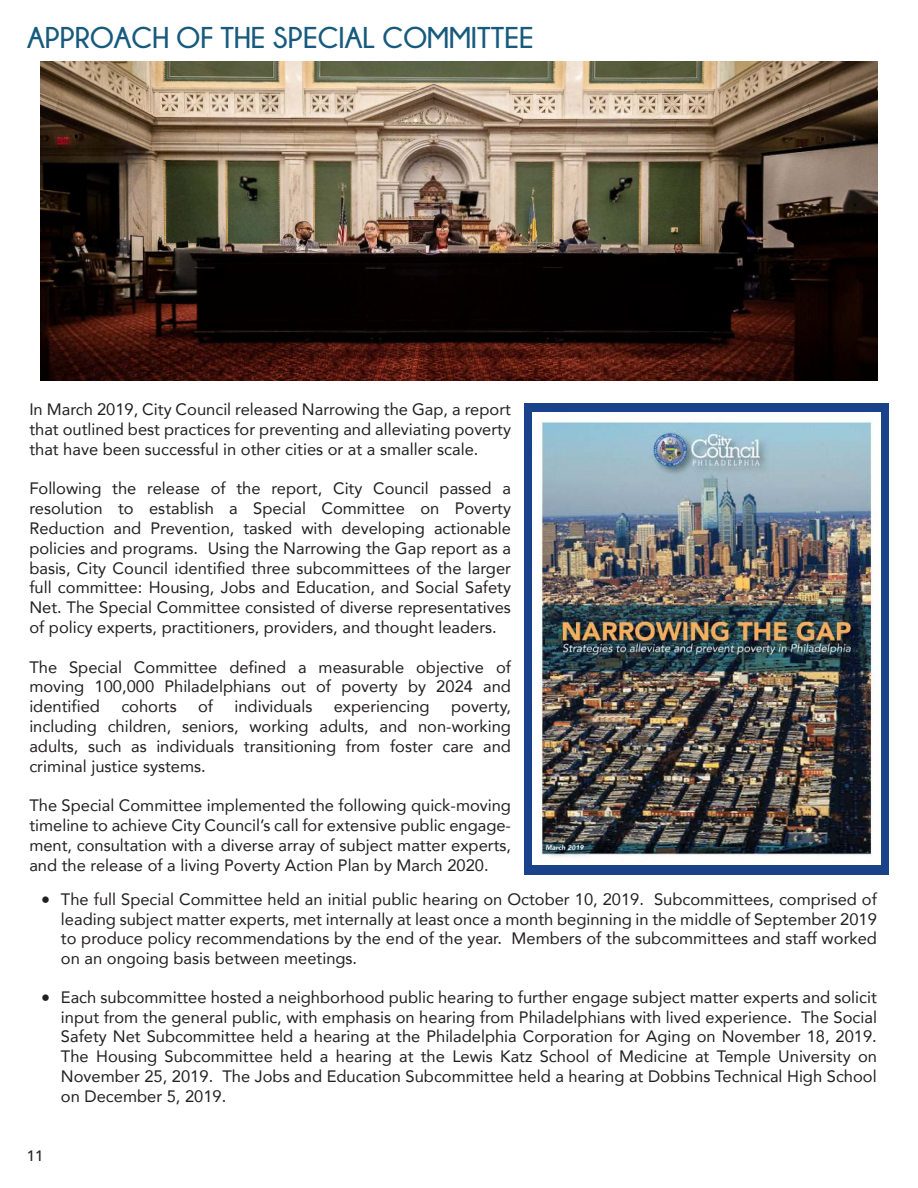
<style>
.page{position:relative;width:918px;height:1188px;background:#fff}
.page>*{position:absolute;margin:0;border:0;box-sizing:border-box;transform-origin:0 0}
.t1{font:700 30px "Champagne&Limousines";color:#175a7d}
.t2{font:18px "Avenir";color:#221f1f}
.t3{font:16.5px/19.8px "Avenir";color:#221f1f;text-align:justify}
.t4{font:500 15px "Avenir";color:#221f1f}
</style>
<div class="page">
<img style="left:40px;top:62px;width:838px;height:319px">
<div style="left:524px;top:403px;width:365px;height:471px;background:#1a428a"></div>
<img style="left:532px;top:412px;width:349px;height:453px">
<h1 class="t1" style="left:27px;top:20px;width:508px">APPROACH OF THE SPECIAL COMMITTEE</h1>
<p class="t3" style="left:29px;top:401px;width:483px">In March 2019, City Council released Narrowing the Gap, a report that outlined best practices for preventing and alleviating poverty that have been successful in other cities or at a smaller scale.</p>
<p class="t3" style="left:29px;top:480px;width:483px">Following the release of the report, City Council passed a resolution to establish a Special Committee on Poverty Reduction and Prevention, tasked with developing actionable policies and programs. Using the Narrowing the Gap report as a basis, City Council identified three subcommittees of the larger full committee: Housing, Jobs and Education, and Social Safety Net. The Special Committee consisted of diverse representatives of policy experts, practitioners, providers, and thought leaders.</p>
<p class="t3" style="left:29px;top:658px;width:483px">The Special Committee defined a measurable objective of moving 100,000 Philadelphians out of poverty by 2024 and identified</p>
<p class="t3" style="left:121px;top:698px;width:57px">cohorts</p>
<p class="t3" style="left:198px;top:698px;width:16px">of</p>
<p class="t3" style="left:234px;top:698px;width:79px">individuals</p>
<p class="t3" style="left:334px;top:698px;width:97px">experiencing</p>
<p class="t3" style="left:29px;top:698px;width:483px;text-indent:422px">poverty, including children, seniors, working adults, and non-working adults, such as individuals transitioning from foster care and criminal justice systems.</p>
<p class="t3" style="left:29px;top:797px;width:483px">The Special Committee implemented the following quick-moving timeline to achieve City Council’s call for extensive public engage&shy;ment, consultation with a diverse array of subject matter experts, and the release of a living Poverty Action Plan by March 2020.</p>
<p class="t2" style="left:41px;top:892px;width:10px">ï</p>
<p class="t2" style="left:41px;top:990px;width:10px">ï</p>
<p class="t3" style="left:61px;top:890px;width:818px">The full Special Committee held an initial public hearing on October 10, 2019. Subcommittees, comprised of leading subject matter experts, met internally at least once a month beginning in the middle of September 2019 to produce policy recommendations by the end of the year. Members of the subcommittees and staff worked on an ongoing basis between meetings.</p>
<p class="t3" style="left:61px;top:988px;width:818px">Each subcommittee hosted a neighborhood public hearing to further engage subject matter experts and solicit input from the general public, with emphasis on hearing from Philadelphians with lived experience. The Social Safety Net Subcommittee held a hearing at the Philadelphia Corporation for Aging on November 18, 2019.<br>The Housing Subcommittee held a hearing at the Lewis Katz School of Medicine at Temple University on November 25, 2019. The Jobs and Education Subcommittee held a hearing at Dobbins Technical High School on December 5, 2019.</p>
<p class="t4" style="left:27px;top:1149px;width:18px">11</p>
</div>
